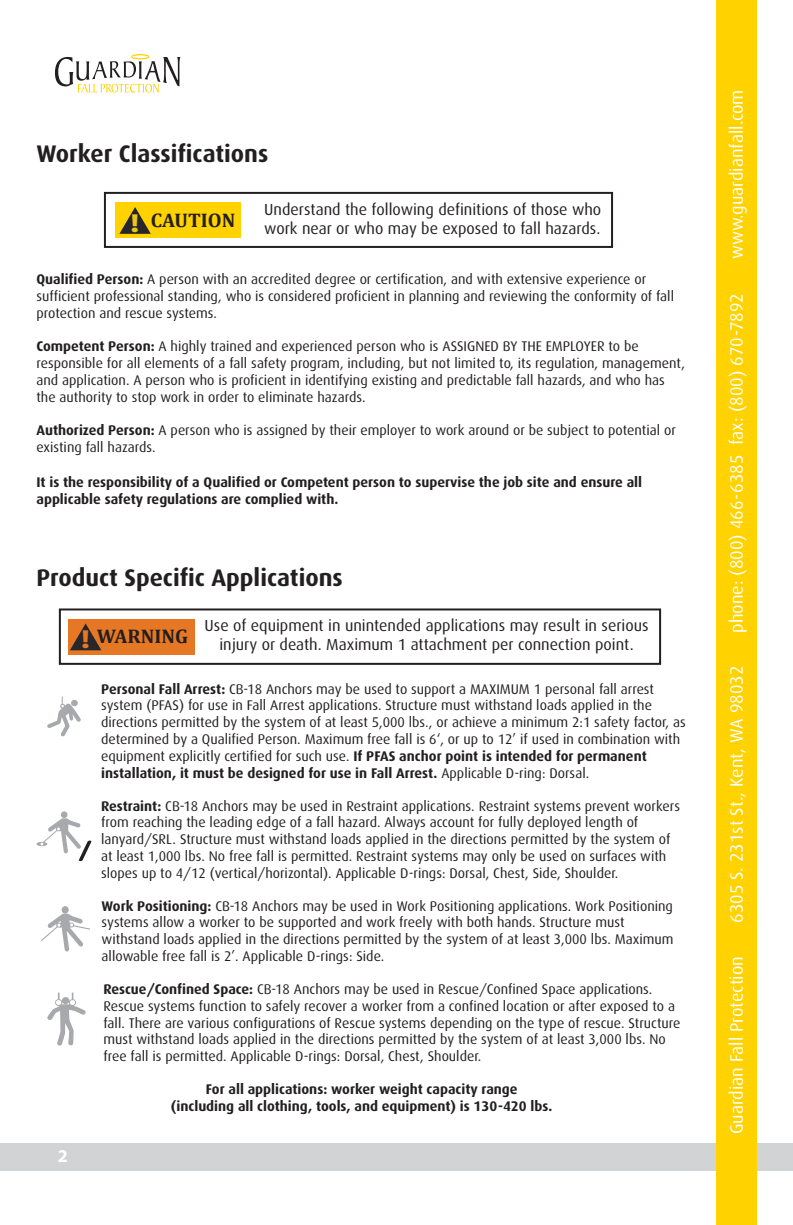
<style>
.page{position:relative;width:793px;height:1225px;background:#fff}
.page>*{position:absolute;margin:0;border:0;box-sizing:border-box;transform-origin:0 0}
.t1{font:700 24px "Dax";color:#231f20}
.t2{font:700 19.8px "Cambria";color:#231f20}
.t3{font:18px "Dax";color:#fff}
.t4{font:700 18px "Myriad Pro";color:#fff}
.t5{font:16px/19.2px "Dax";color:#231f20}
.t6{font:14px/16.8px "Dax";color:#231f20}
.t7{font:700 14px/16.8px "Dax";color:#231f20}
.s1{font-family:"Myriad Pro";font-size:26.2px;color:#f0c619}
.s2{font-weight:700}
.s3{font-family:"Myriad Pro";font-size:26.2px;color:#e67825}
</style>
<div class="page">
<div style="left:115px;top:202px;width:125px;height:36px;background:#ffd200"></div>
<svg style="left:119px;top:207px;width:32px;height:27px"></svg>
<div style="left:104px;top:192px;width:508px;height:56px;border:2px solid #231f20"></div>
<div style="left:61px;top:811px;width:6px;height:7px;background:#a7a9ac;border-radius:50%"></div>
<svg style="left:36px;top:841px;width:11px;height:5px"></svg>
<svg style="left:40px;top:818px;width:52px;height:43px"></svg>
<svg style="left:47px;top:696px;width:34px;height:40px"></svg>
<div style="left:59px;top:608px;width:601px;height:56px;border:2px solid #231f20"></div>
<div style="left:68px;top:618px;width:126px;height:36px;background:#e67825"></div>
<svg style="left:70px;top:623px;width:31px;height:27px"></svg>
<svg style="left:47px;top:992px;width:39px;height:53px"></svg>
<div style="left:0;top:1142px;width:792px;height:28px;background:#d1d3d4"></div>
<div style="left:715px;top:0;width:41px;height:1224px;background:#ffd200"></div>
<svg style="left:55px;top:54px;width:125px;height:39px"></svg>
<svg style="left:41px;top:906px;width:49px;height:45px"></svg>
<h1 class="t1" style="left:36px;top:140px;width:233px">Worker Classifications</h1>
<h2 class="t2" style="left:130px;top:206px;width:106px"><span class="s1">!</span> CAUTION</h2>
<p class="t5" style="left:264px;top:200px;width:338px">Understand the following definitions of those who work near or who may be exposed to fall hazards.</p>
<p class="t6" style="left:36px;top:271px;width:638px"><span class="s2">Qualified Person:</span> A person with an accredited degree or certification, and with extensive experience or sufficient professional standing, who is considered proficient in planning and reviewing the conformity of fall protection and rescue systems.</p>
<p class="t6" style="left:36px;top:338px;width:649px"><span class="s2">Competent Person:</span> A highly trained and experienced person who is ASSIGNED BY THE EMPLOYER to be responsible for all elements of a fall safety program, including, but not limited to, its regulation, management, and application. A person who is proficient in identifying existing and predictable fall hazards, and who has the authority to stop work in order to eliminate hazards.</p>
<p class="t6" style="left:36px;top:422px;width:640px"><span class="s2">Authorized Person:</span> A person who is assigned by their employer to work around or be subject to potential or existing fall hazards.</p>
<p class="t7" style="left:36px;top:474px;width:607px">It is the responsibility of a Qualified or Competent person to supervise the job site and ensure all applicable safety regulations are complied with.</p>
<h1 class="t1" style="left:36px;top:564px;width:308px">Product Specific Applications</h1>
<h2 class="t2" style="left:81px;top:622px;width:108px"><span class="s3">!</span> WARNING</h2>
<p class="t5" style="left:204px;top:615px;width:445px;text-align:center">Use of equipment in unintended applications may result in serious injury or death. Maximum 1 attachment per connection point.</p>
<p class="t6" style="left:101px;top:680px;width:585px"><span class="s2">Personal Fall Arrest:</span> CB-18 Anchors may be used to support a MAXIMUM 1 personal fall arrest system (PFAS) for use in Fall Arrest applications. Structure must withstand loads applied in the directions permitted by the system of at least 5,000 lbs., or achieve a minimum 2:1 safety factor, as determined by a Qualified Person. Maximum free fall is 6‘, or up to 12’ if used in combination with equipment explicitly certified for such use. <span class="s2">If PFAS anchor point is intended for permanent installation, it must be designed for use in Fall Arrest.</span> Applicable D-ring: Dorsal.</p>
<p class="t6" style="left:101px;top:797px;width:580px"><span class="s2">Restraint:</span> CB-18 Anchors may be used in Restraint applications. Restraint systems prevent workers from reaching the leading edge of a fall hazard. Always account for fully deployed length of lanyard/SRL. Structure must withstand loads applied in the directions permitted by the system of at least 1,000 lbs. No free fall is permitted. Restraint systems may only be used on surfaces with slopes up to 4/12 (vertical/horizontal). Applicable D-rings: Dorsal, Chest, Side, Shoulder.</p>
<p class="t6" style="left:102px;top:897px;width:573px"><span class="s2">Work Positioning:</span> CB-18 Anchors may be used in Work Positioning applications. Work Positioning systems allow a worker to be supported and work freely with both hands. Structure must withstand loads applied in the directions permitted by the system of at least 3,000 lbs. Maximum allowable free fall is 2’. Applicable D-rings: Side.</p>
<p class="t6" style="left:103px;top:980px;width:578px"><span class="s2">Rescue/Confined Space:</span> CB-18 Anchors may be used in Rescue/Confined Space applications.<br>Rescue systems function to safely recover a worker from a confined location or after exposed to a fall. There are various configurations of Rescue systems depending on the type of rescue. Structure must withstand loads applied in the directions permitted by the system of at least 3,000 lbs. No free fall is permitted. Applicable D-rings: Dorsal, Chest, Shoulder.</p>
<p class="t4" style="left:58px;top:1144px;width:11px">2</p>
<p class="t7" style="left:171px;top:1080px;width:383px;text-align:center">For all applications: worker weight capacity range<br>(including all clothing, tools, and equipment) is 130-420 lbs.</p>
<p class="t3" style="left:726px;top:259px;width:171px;rotate:-90deg">www.guardianfall.com</p>
<p class="t3" style="left:726px;top:632px;width:341px;rotate:-90deg">phone: (800) 466-6385 fax: (800) 670-7892</p>
<p class="t3" style="left:726px;top:922px;width:258px;rotate:-90deg">6305 S. 231st St., Kent, WA 98032</p>
<p class="t3" style="left:726px;top:1133px;width:179px;rotate:-90deg">Guardian Fall Protection</p>
</div>
